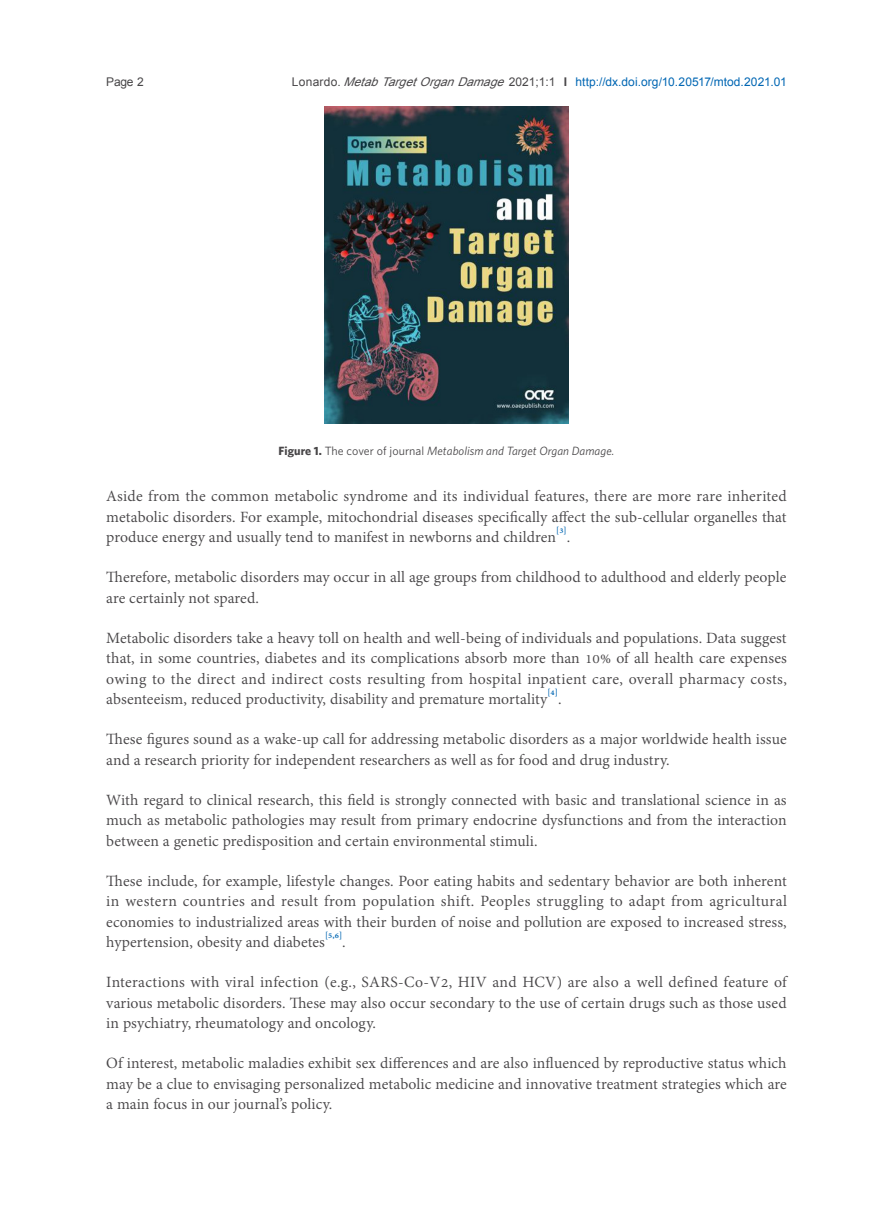
<style>
.page{position:relative;width:893px;height:1212px;background:#fff}
.page>*{position:absolute;margin:0;border:0;box-sizing:border-box;transform-origin:0 0}
.正文{font:19.2px/20.2px "Adobe Thai";letter-spacing:.005em;color:#484648;text-align:justify}
.t1{font:12px "Arial";letter-spacing:.01em;color:#0166b3}
.正文-2{font:italic 12px "Whitney";letter-spacing:.005em;color:#484648}
.t2{font:12px "Arial";color:#484648}
.s1{color:#484648}
.s2{font-style:italic;color:#484648}
.s3{font-weight:700;color:#484648}
.s4{font-weight:700;font-style:normal}
.s5{font-style:normal}
</style>
<div class="page">
<img style="left:324px;top:106px;width:245px;height:318px">
<p class="t2" style="left:106px;top:73px;width:39px">Page 2</p>
<p class="t1" style="left:292px;top:73px;width:496px"><span class="s1">Lonardo.</span> <span class="s2">MetabTargetOrganDamage</span><span class="s1">2021;1:1</span> <span class="s3">I</span> http://dx.doi.org/10.20517/mtod.2021.01</p>
<p class="正文-2" style="left:279px;top:444px;width:337px"><span class="s4">Figure 1.</span> <span class="s5">The cover of journal</span> Metabolism and Target Organ Damage.</p>
<p class="正文" style="left:106px;top:484px;width:682px">Aside from the common metabolic syndrome and its individual features, there are more rare inherited metabolic disorders. For example, mitochondrial diseases specifically affect the sub-cellular organelles that produce energy and usually tend to manifest in newborns and children<sup>[3]</sup>.</p>
<p class="正文" style="left:106px;top:565px;width:682px">Therefore, metabolic disorders may occur in all age groups from childhood to adulthood and elderly people are certainly not spared.</p>
<p class="正文" style="left:106px;top:626px;width:682px">Metabolic disorders take a heavy toll on health and well-being of individuals and populations. Data suggest that, in some countries, diabetes and its complications absorb more than 10% of all health care expenses owing to the direct and indirect costs resulting from hospital inpatient care, overall pharmacy costs, absenteeism, reduced productivity, disability and premature mortality<sup>[4]</sup>.</p>
<p class="正文" style="left:106px;top:727px;width:682px">These figures sound as a wake-up call for addressing metabolic disorders as a major worldwide health issue and a research priority for independent researchers as well as for food and drug industry.</p>
<p class="正文" style="left:106px;top:788px;width:682px">With regard to clinical research, this field is strongly connected with basic and translational science in as much as metabolic pathologies may result from primary endocrine dysfunctions and from the interaction between a genetic predisposition and certain environmental stimuli.</p>
<p class="正文" style="left:106px;top:869px;width:682px">These include, for example, lifestyle changes. Poor eating habits and sedentary behavior are both inherent in western countries and result from population shift. Peoples struggling to adapt from agricultural economies to industrialized areas with their burden of noise and pollution are exposed to increased stress, hypertension, obesity and diabetes<sup>[5,6]</sup>.</p>
<p class="正文" style="left:106px;top:970px;width:682px">Interactions with viral infection (e.g., SARS-Co-V2, HIV and HCV) are also a well defined feature of various metabolic disorders. These may also occur secondary to the use of certain drugs such as those used in psychiatry, rheumatology and oncology.</p>
<p class="正文" style="left:106px;top:1051px;width:682px">Of interest, metabolic maladies exhibit sex differences and are also influenced by reproductive status which may be a clue to envisaging personalized metabolic medicine and innovative treatment strategies which are a main focus in our journal’s policy.</p>
</div>
